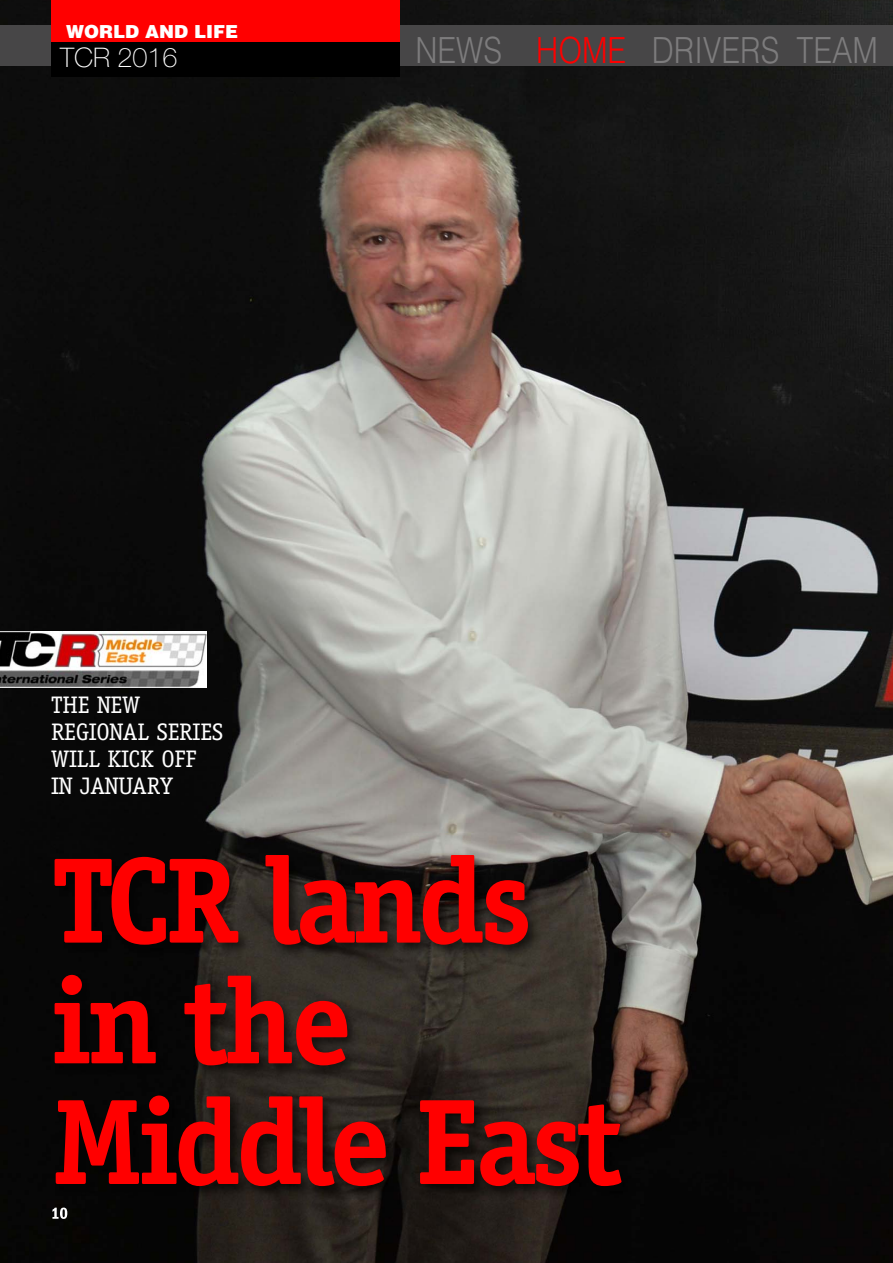
<style>
.page{position:relative;width:893px;height:1263px;background:#fff}
.page>*{position:absolute;margin:0;border:0;box-sizing:border-box;transform-origin:0 0}
.t1{font:700 122.1px/120.6px "Officina Serif Std";letter-spacing:-.045em;color:#f00}
.t2{font:300 36px "Helvetica LT Std";color:#7d7c7d;scale:.85 1}
.t3{font:100 27px "Helvetica Neue LT Std";color:#fff}
.t4{font:24px/27px "Officina Serif Std";letter-spacing:-.005em;color:#fff}
.t5{font:900 18px "Helvetica LT Std";color:#fff}
.s1{color:#f00}
</style>
<div class="page">
<img style="left:0;top:0;width:893px;height:1263px">
<div style="left:0;top:26px;width:893px;height:40px;background:#474647"></div>
<div style="left:51px;top:0;width:349px;height:77px;background:#f00"></div>
<div style="left:51px;top:43px;width:349px;height:34px;background:#000"></div>
<img style="left:30px;top:833px;width:699px;height:430px">
<img style="left:53px;top:1207px;width:14px;height:12px">
<img style="left:0;top:631px;width:206px;height:57px">
<p class="t5" style="left:66px;top:26px;width:174px">WORLD AND LIFE</p>
<p class="t3" style="left:60px;top:42px;width:119px">TCR 2016</p>
<h2 class="t2" style="left:415px;top:29px;width:546px">NEWS <span class="s1">HOME</span> DRIVERS TEAM</h2>
<p class="t4" style="left:51px;top:693px;width:174px">THE NEW<br>REGIONAL SERIES<br>WILL KICK OFF<br>IN JANUARY</p>
<h1 class="t1" style="left:51px;top:851px;width:573px">TCR lands in the<br>Middle East</h1>
</div>
